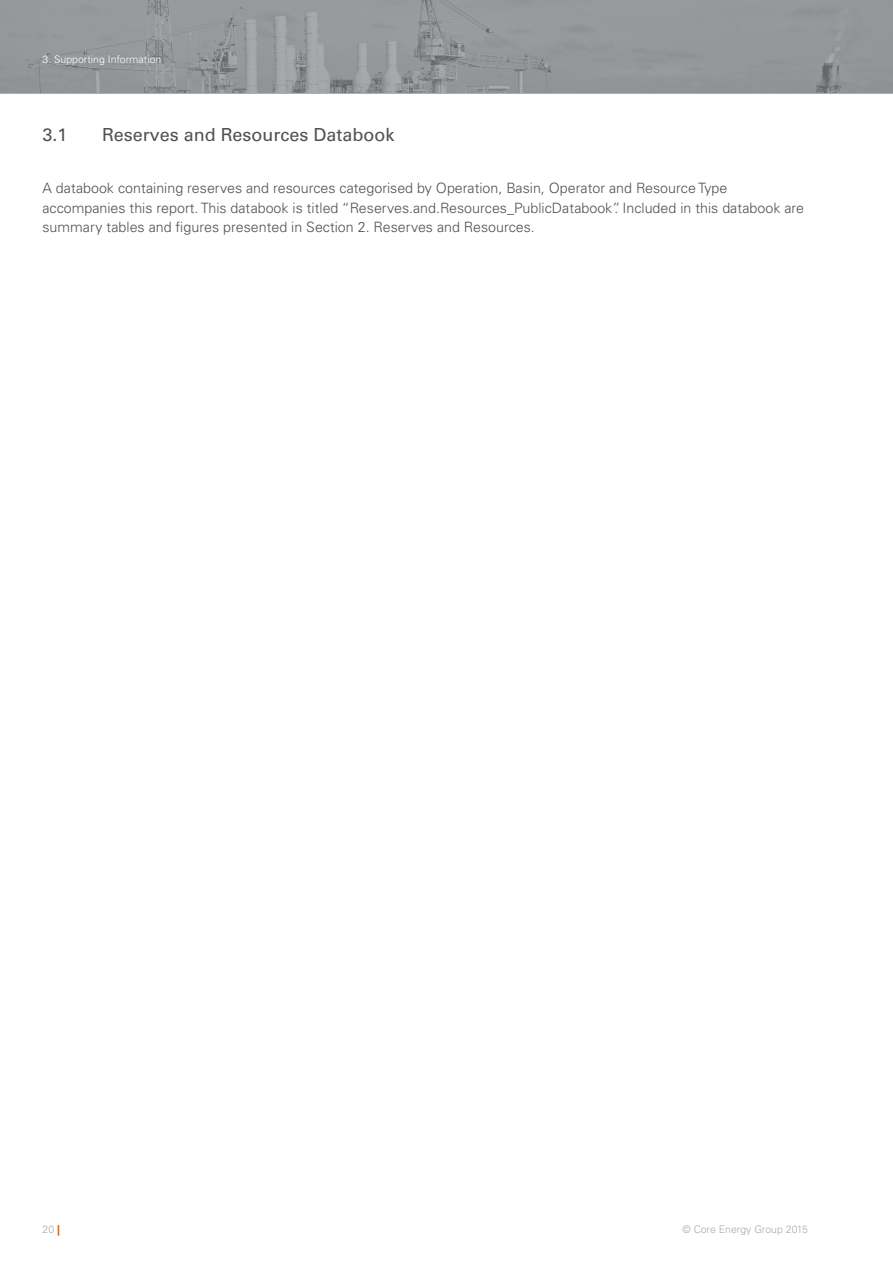
<style>
.page{position:relative;width:893px;height:1263px;background:#fff}
.page>*{position:absolute;margin:0;border:0;box-sizing:border-box;transform-origin:0 0}
.t1{font:18px "Univers LT Std";color:#515151}
.Body{font:300 14.25px/19.5px "Univers LT Std";color:#515151}
.t2{font:300 10.5px "Univers LT Std";color:#a9aaab}
.HeaderSub_Away_from{font:300 10.5px "Univers LT Std";color:#fff}
.s1{font-weight:700;color:#e35205}
</style>
<div class="page">
<svg style="left:0;top:0;width:893px;height:94px;background:#949698"></svg>
<p class="HeaderSub_Away_from" style="left:43px;top:53px;width:120px">3. Supporting Information</p>
<p class="t1" style="left:43px;top:124px;width:27px">3.1</p>
<p class="t1" style="left:102px;top:124px;width:294px">Reserves and Resources Databook</p>
<p class="Body" style="left:43px;top:179px;width:763px">A databook containing reserves and resources categorised by Operation, Basin, Operator and Resource Type accompanies this report. This databook is titled “Reserves.and.Resources_PublicDatabook”. Included in this databook are summary tables and figures presented in Section 2. Reserves and Resources.</p>
<p class="t2" style="left:43px;top:1223px;width:19px">20 <span class="s1">|</span></p>
<p class="t2" style="left:682px;top:1223px;width:127px">© Core Energy Group 2015</p>
</div>
